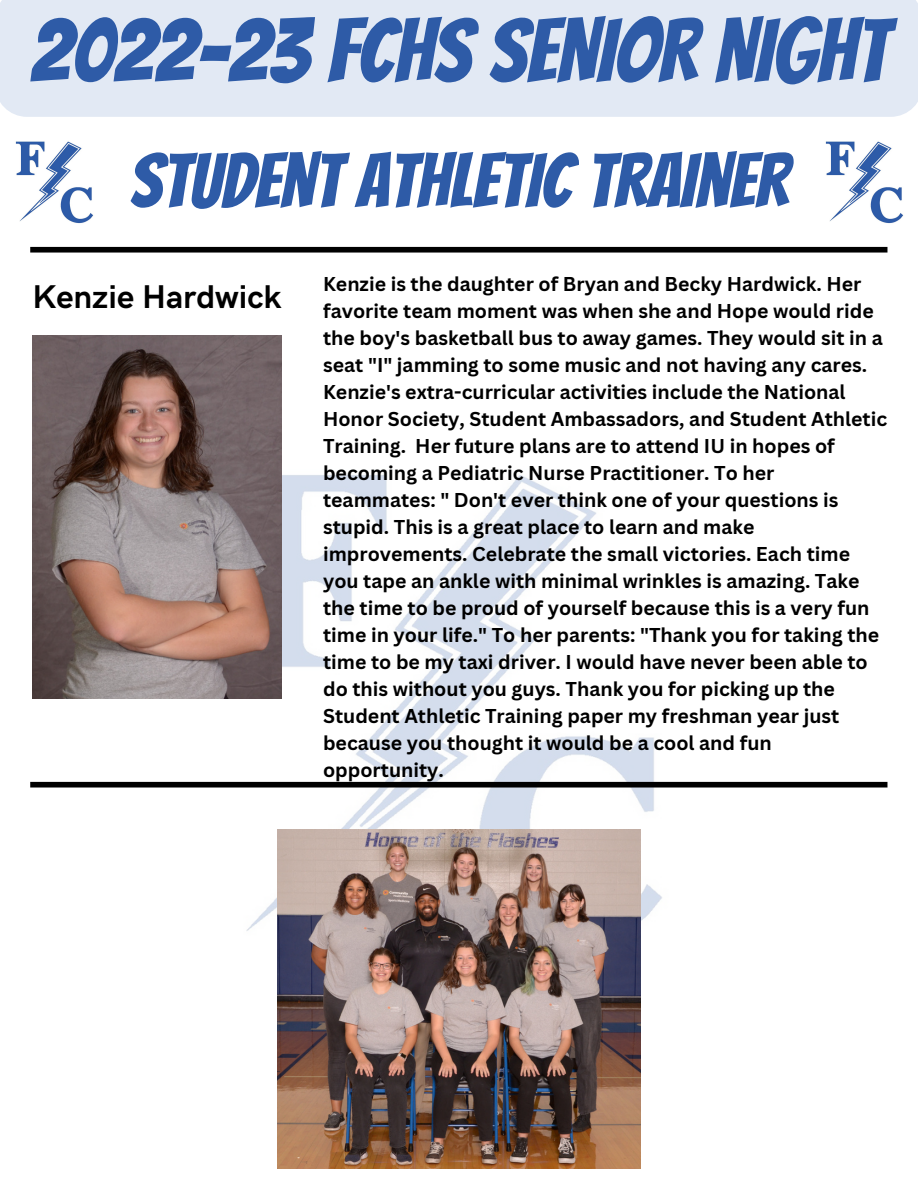
<style>
.page{position:relative;width:918px;height:1188px;background:#fff}
.page>*{position:absolute;margin:0;border:0;box-sizing:border-box;transform-origin:0 0}
.t1{font:88.5px "Bangers";color:#2e5ba7}
.t2{font:75.45px "Bangers";color:#2e5ba7}
.t3{font:700 33px "HK Grotesk";color:#000}
.t4{font:700 19.5px/27px "Canva Sans";color:#000}
</style>
<div class="page">
<div style="left:30px;top:247px;width:857px;height:6px;background:#000"></div>
<img style="left:157px;top:475px;width:567px;height:523px">
<img style="left:15px;top:141px;width:78px;height:83px">
<img style="left:825px;top:141px;width:78px;height:83px">
<img style="left:278px;top:830px;width:363px;height:338px">
<div style="left:30px;top:782px;width:857px;height:6px;background:#000"></div>
<img style="left:32px;top:335px;width:250px;height:364px">
<div style="left:0;top:0;width:918px;height:117px;background:#e2e9f4"></div>
<h1 class="t1" style="left:30px;top:4px;width:859px">2022-23 FCHS SENIOR NIGHT</h1>
<h2 class="t2" style="left:130px;top:141px;width:660px">STUDENT ATHLETIC TRAINER</h2>
<h3 class="t3" style="left:32px;top:278px;width:251px">Kenzie Hardwick</h3>
<p class="t4" style="left:323px;top:270px;width:566px">Kenzie is the daughter of Bryan and Becky Hardwick. Her favorite team moment was when she and Hope would ride the boy's basketball bus to away games. They would sit in a seat "I" jamming to some music and not having any cares.<br>Kenzie's extra-curricular activities include the National Honor Society, Student Ambassadors, and Student Athletic Training. Her future plans are to attend IU in hopes of becoming a Pediatric Nurse Practitioner. To her teammates: " Don't ever think one of your questions is stupid. This is a great place to learn and make improvements. Celebrate the small victories. Each time you tape an ankle with minimal wrinkles is amazing. Take the time to be proud of yourself because this is a very fun time in your life." To her parents: "Thank you for taking the time to be my taxi driver. I would have never been able to do this without you guys. Thank you for picking up the Student Athletic Training paper my freshman year just because you thought it would be a cool and fun opportunity.</p>
</div>
